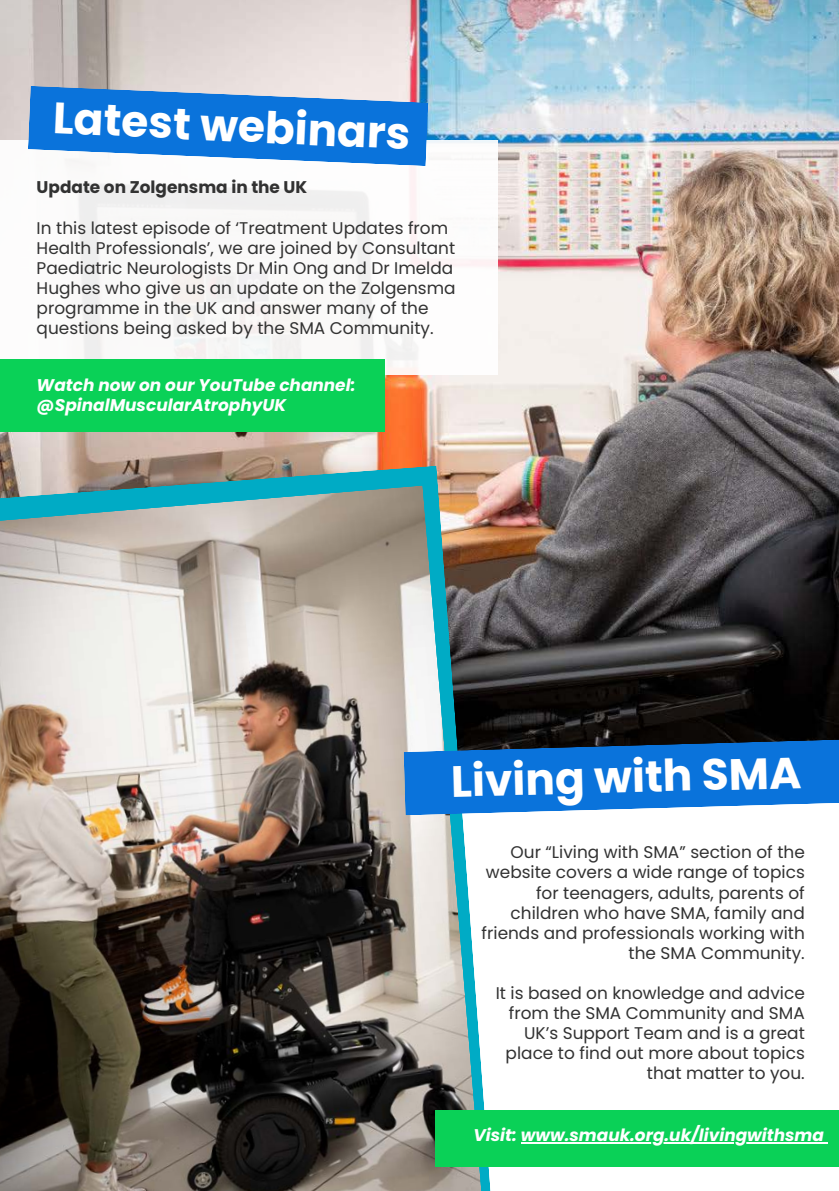
<style>
.page{position:relative;width:839px;height:1191px;background:#fff}
.page>*{position:absolute;margin:0;border:0;box-sizing:border-box;transform-origin:0 0}
.t1{font:700 43.8px "Poppins";color:#fff}
.t2{font:17px/20px "Poppins";color:#323232;text-align:right}
.t3{font:italic 700 17px/20px "Poppins";color:#fff}
.t4{font:700 17px "Poppins";color:#323232}
</style>
<div class="page">
<img style="left:0;top:0;width:838px;height:739px">
<div style="left:0;top:141px;width:497px;height:234px;background:#fff"></div>
<div style="left:0;top:359px;width:384px;height:73px;background:#0ad157"></div>
<img style="left:0;top:466px;width:493px;height:725px">
<img style="left:0;top:485px;width:484px;height:706px">
<svg style="left:28px;top:86px;width:400px;height:80px;background:#3d8ddd"></svg>
<svg style="left:403px;top:739px;width:435px;height:76px;background:#2178ce"></svg>
<div style="left:435px;top:1110px;width:403px;height:57px;background:#0ad157"></div>
<hr style="left:520px;top:1142px;width:49px;height:2px;background:#fff">
<hr style="left:569px;top:1142px;width:255px;height:2px;background:#fff">
<h1 class="t1" style="left:55px;top:86px;width:359px;rotate:3deg">Latest webinars</h1>
<p class="t4" style="left:37px;top:176px;width:272px">Update on Zolgensma in the UK</p>
<p class="t2" style="left:37px;top:218px;width:420px;text-align:left">In this latest episode of ‘Treatment Updates from Health Professionals’, we are joined by Consultant Paediatric Neurologists Dr Min Ong and Dr Imelda Hughes who give us an update on the Zolgensma programme in the UK and answer many of the questions being asked by the SMA Community.</p>
<p class="t3" style="left:37px;top:375px;width:320px">Watch now on our YouTube channel: @SpinalMuscularAtrophyUK</p>
<h1 class="t1" style="left:451px;top:750px;width:351px;rotate:-1deg">Living with SMA</h1>
<p class="t2" style="left:481px;top:842px;width:325px">Our “Living with SMA” section of the website covers a wide range of topics for teenagers, adults, parents of children who have SMA, family and friends and professionals working with the SMA Community.</p>
<p class="t2" style="left:495px;top:983px;width:310px">It is based on knowledge and advice from the SMA Community and SMA<br>UK’s Support Team and is a great place to find out more about topics that matter to you.</p>
<p class="t3" style="left:473px;top:1125px;width:352px">Visit: www.smauk.org.uk/livingwithsma</p>
</div>
